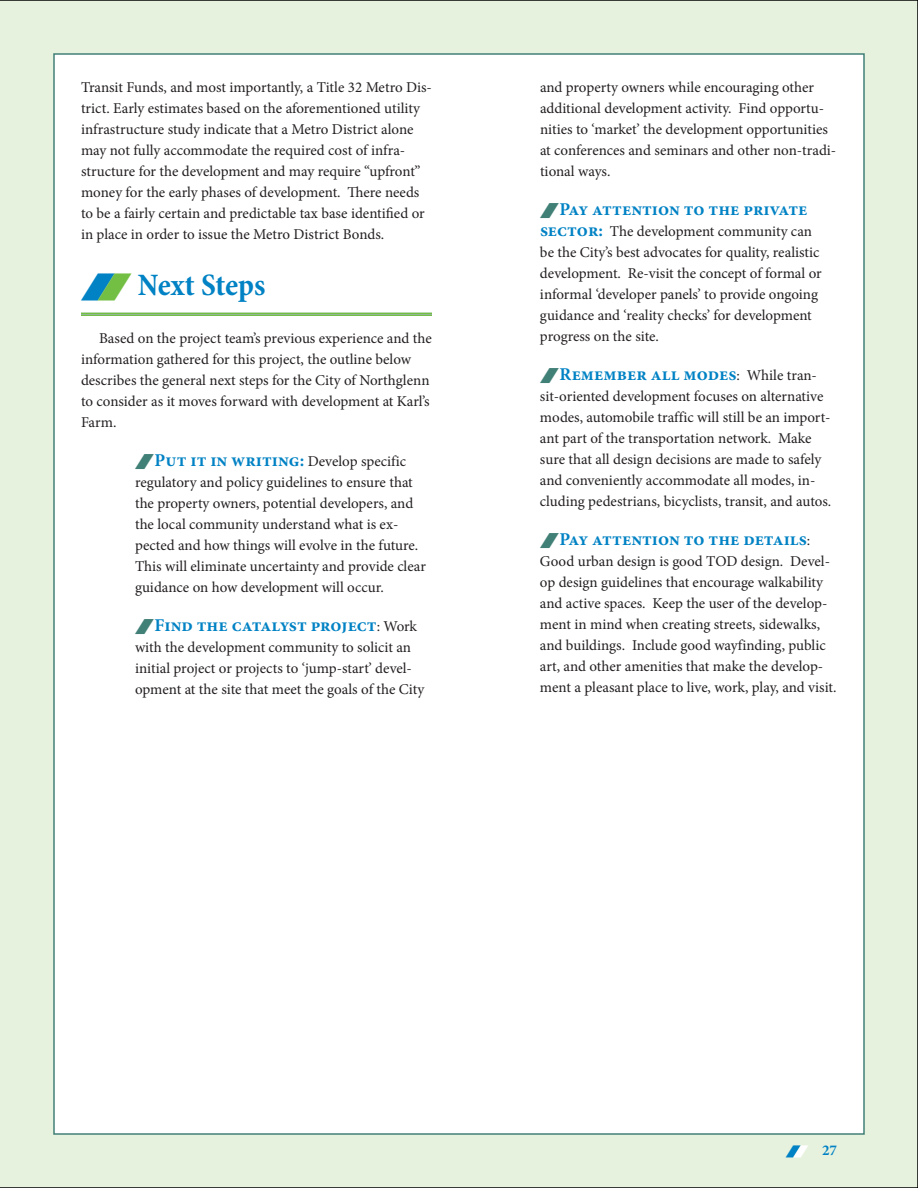
<style>
.page{position:relative;width:918px;height:1188px;background:#e7f2de}
.page>*{position:absolute;margin:0;border:0;box-sizing:border-box;transform-origin:0 0}
.t1{font:700 condensed 31.5px "Minion Pro";letter-spacing:-.005em;color:#0082c4}
.t2{font:700 18px "Minion Pro";color:#0082c4}
.t3{font:15px/21px "Minion Pro";color:#231f20}
.t4{font:700 15px "Minion Pro";color:#0082c4}
.s1{font-weight:400;font-size:15px;color:#231f20}
.s2{font-weight:700;font-size:18px;color:#0082c4}
</style>
<div class="page">
<div style="left:53px;top:53px;width:812px;height:1082px;background:#fff;border:2px solid #418077"></div>
<hr style="left:81px;top:313px;width:351px;height:3px;background:#9ab2ae">
<hr style="left:81px;top:313px;width:351px;height:1px;background:#73bf43">
<hr style="left:81px;top:315px;width:351px;height:1px;background:#73bf43">
<svg style="left:786px;top:1145px;width:22px;height:12px"></svg>
<p class="t3" style="left:81px;top:77px;width:352px">Transit Funds, and most importantly, a Title 32 Metro Dis&shy;trict. Early estimates based on the aforementioned utility infrastructure study indicate that a Metro District alone may not fully accommodate the required cost of infra&shy;structure for the development and may require “upfront” money for the early phases of development. There needs to be a fairly certain and predictable tax base identified or in place in order to issue the Metro District Bonds.</p>
<h1 class="t1" style="left:138px;top:263px;width:129px">Next Steps</h1>
<p class="t3" style="left:81px;top:327px;width:352px;text-indent:18px">Based on the project team’s previous experience and the information gathered for this project, the outline below describes the general next steps for the City of Northglenn to consider as it moves forward with development at Karl’s Farm.</p>
<p class="t2" style="left:155px;top:447px;width:253px">Put it in writing: <span class="s1">Develop specific</span></p>
<p class="t3" style="left:135px;top:471px;width:292px">regulatory and policy guidelines to ensure that the property owners, potential developers, and the local community understand what is ex&shy;pected and how things will evolve in the future.<br>This will eliminate uncertainty and provide clear guidance on how development will occur.</p>
<p class="t2" style="left:155px;top:612px;width:264px">Find the catalyst project<span class="s1">: Work</span></p>
<p class="t3" style="left:135px;top:636px;width:291px">with the development community to solicit an initial project or projects to ‘jump-start’ devel&shy;opment at the site that meet the goals of the City</p>
<p class="t3" style="left:540px;top:77px;width:298px">and property owners while encouraging other additional development activity. Find opportu&shy;nities to ‘market’ the development opportunities at conferences and seminars and other non-tradi&shy;tional ways.</p>
<p class="t2" style="left:560px;top:196px;width:250px">Pay attention to the private</p>
<p class="t3" style="left:540px;top:221px;width:283px"><span class="s2">sector:</span> The development community can be the City’s best advocates for quality, realistic development. Re-visit the concept of formal or informal ‘developer panels’ to provide ongoing guidance and ‘reality checks’ for development progress on the site.</p>
<p class="t2" style="left:560px;top:361px;width:259px">Remember all modes<span class="s1">: While tran-</span></p>
<p class="t3" style="left:540px;top:386px;width:293px">sit-oriented development focuses on alternative modes, automobile traffic will still be an import&shy;ant part of the transportation network. Make sure that all design decisions are made to safely and conveniently accommodate all modes, in&shy;cluding pedestrians, bicyclists, transit, and autos.</p>
<p class="t2" style="left:560px;top:526px;width:252px">Pay attention to the details<span class="s1">:</span></p>
<p class="t3" style="left:540px;top:551px;width:298px">Good urban design is good TOD design. Devel&shy;op design guidelines that encourage walkability and active spaces. Keep the user of the develop&shy;ment in mind when creating streets, sidewalks, and buildings. Include good wayfinding, public art, and other amenities that make the develop&shy;ment a pleasant place to live, work, play, and visit.</p>
<p class="t4" style="left:822px;top:1139px;width:16px">27</p>
</div>
